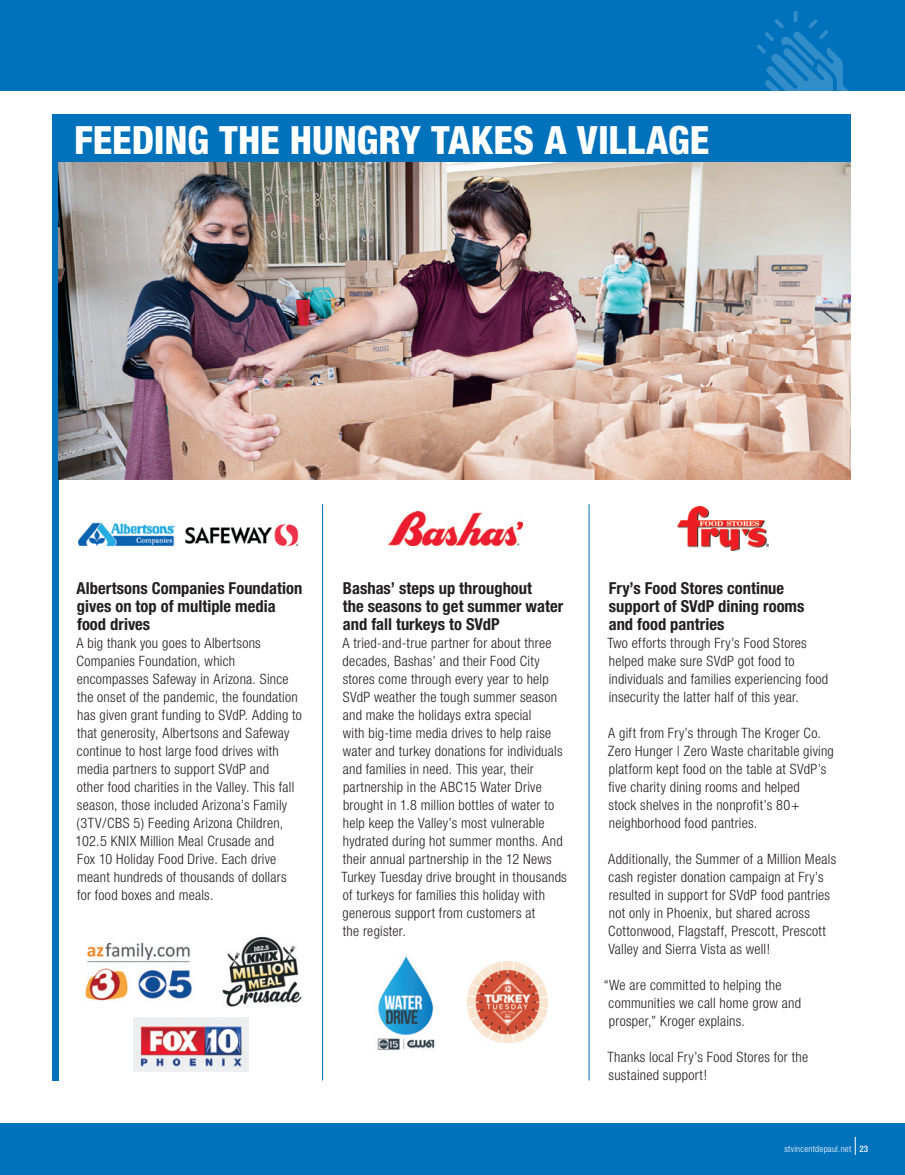
<style>
.page{position:relative;width:905px;height:1175px;background:#fff}
.page>*{position:absolute;margin:0;border:0;box-sizing:border-box;transform-origin:0 0}
.SVdP_text{font:800 condensed 39px "Helvetica Neue";color:#fff}
._2_Article_Section_H{font:700 condensed 16.5px/18px "Helvetica Neue";color:#231f20}
._0_-_Body_Copy{font:300 condensed 14.25px/18px "Helvetica Neue";letter-spacing:.02em;color:#231f20}
.t1{font:300 condensed 9px "Helvetica Neue";letter-spacing:.03em;color:#fff}
.t2{font:500 condensed 9px "Helvetica Neue";color:#fff}
</style>
<div class="page">
<div style="left:0;top:1123px;width:904px;height:51px;background:#0072bc"></div>
<div style="left:0;top:0;width:904px;height:90px;background:#0072bc"></div>
<svg style="left:756px;top:19px;width:95px;height:72px"></svg>
<svg style="left:793px;top:11px;width:4px;height:11px"></svg>
<div style="left:53px;top:115px;width:797px;height:47px;background:#0072bc"></div>
<div style="left:53px;top:154px;width:6px;height:926px;background:#0072bc"></div>
<img style="left:59px;top:162px;width:792px;height:318px">
<img style="left:77px;top:522px;width:222px;height:25px">
<img style="left:388px;top:511px;width:134px;height:34px">
<img style="left:677px;top:506px;width:91px;height:44px">
<img style="left:377px;top:956px;width:58px;height:94px">
<img style="left:467px;top:961px;width:80px;height:81px">
<img style="left:223px;top:936px;width:78px;height:71px">
<img style="left:85px;top:942px;width:107px;height:59px">
<hr style="left:322px;top:504px;width:1px;height:576px;background:#0072bc">
<hr style="left:588px;top:504px;width:1px;height:576px;background:#0072bc">
<img style="left:133px;top:1017px;width:116px;height:54px">
<svg style="left:855px;top:1136px;width:1px;height:18px"></svg>
<p class="SVdP_text" style="left:74px;top:116px;width:636px">FEEDING THE HUNGRY TAKES A VILLAGE</p>
<p class="_2_Article_Section_H" style="left:76px;top:579px;width:227px">Albertsons Companies Foundation gives on top of multiple media food drives</p>
<p class="_0_-_Body_Copy" style="left:75px;top:634px;width:228px">A big thank you goes to Albertsons Companies Foundation, which encompasses Safeway in Arizona. Since the onset of the pandemic, the foundation has given grant funding to SVdP. Adding to that generosity, Albertsons and Safeway continue to host large food drives with media partners to support SVdP and<br>other food charities in the Valley. This fall season, those included Arizona’s Family (3TV/CBS 5) Feeding Arizona Children, 102.5 KNIX Million Meal Crusade and<br>Fox 10 Holiday Food Drive. Each drive meant hundreds of thousands of dollars for food boxes and meals.</p>
<p class="_2_Article_Section_H" style="left:343px;top:579px;width:222px">Bashas’ steps up throughout<br>the seasons to get summer water and fall turkeys to SVdP</p>
<p class="_0_-_Body_Copy" style="left:341px;top:634px;width:227px">A tried-and-true partner for about three decades, Bashas’ and their Food City stores come through every year to help SVdP weather the tough summer season and make the holidays extra special<br>with big-time media drives to help raise water and turkey donations for individuals and families in need. This year, their partnership in the ABC15 Water Drive brought in 1.8 million bottles of water to help keep the Valley’s most vulnerable hydrated during hot summer months. And their annual partnership in the 12 News Turkey Tuesday drive brought in thousands of turkeys for families this holiday with generous support from customers at<br>the register.</p>
<p class="_2_Article_Section_H" style="left:608px;top:579px;width:197px">Fry’s Food Stores continue support of SVdP dining rooms and food pantries</p>
<p class="_0_-_Body_Copy" style="left:607px;top:634px;width:222px">Two efforts through Fry’s Food Stores helped make sure SVdP got food to individuals and families experiencing food insecurity the latter half of this year.</p>
<p class="_0_-_Body_Copy" style="left:608px;top:724px;width:228px">A gift from Fry’s through The Kroger Co.<br>Zero Hunger | Zero Waste charitable giving platform kept food on the table at SVdP’s five charity dining rooms and helped<br>stock shelves in the nonprofit’s 80+ neighborhood food pantries.</p>
<p class="_0_-_Body_Copy" style="left:608px;top:850px;width:229px">Additionally, the Summer of a Million Meals cash register donation campaign at Fry’s resulted in support for SVdP food pantries not only in Phoenix, but shared across Cottonwood, Flagstaff, Prescott, Prescott Valley and Sierra Vista as well!</p>
<p class="_0_-_Body_Copy" style="left:608px;top:976px;width:194px;text-indent:-5px">“We are committed to helping the communities we call home grow and prosper,” Kroger explains.</p>
<p class="_0_-_Body_Copy" style="left:607px;top:1048px;width:202px">Thanks local Fry’s Food Stores for the sustained support!</p>
<p class="t1" style="left:784px;top:1143px;width:68px">stvincentdepaul.net</p>
<p class="t2" style="left:859px;top:1143px;width:10px">23</p>
</div>
